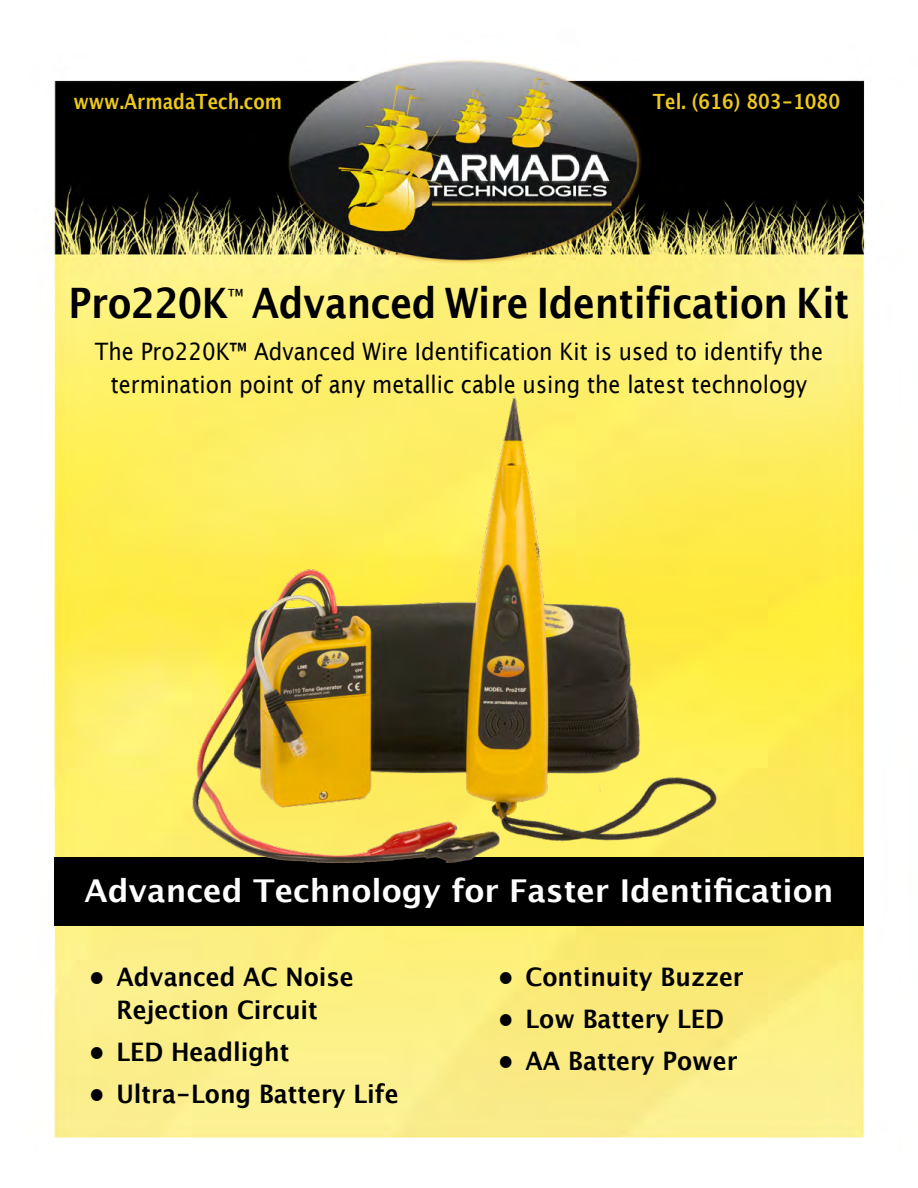
<style>
.page{position:relative;width:918px;height:1188px;background:#fff}
.page>*{position:absolute;margin:0;border:0;box-sizing:border-box;transform-origin:0 0}
.t1{font:600 42px "Lucida Sans";letter-spacing:-.01em;color:#000;scale:.89 1}
.t2{font:700 31.5px "Lucida Grande";color:#fff}
.t3{font:700 25.5px/33px "Lucida Grande";color:#000;text-align:center;scale:.93 1}
.t4{font:24px/33px "Lucida Sans";color:#000;text-align:center;scale:.9 1}
.t5{font:700 21px "Lucida Grande";color:#ecc91b;scale:.85 1}
</style>
<div class="page">
<img style="left:53px;top:59px;width:813px;height:1080px">
<div style="left:54px;top:857px;width:810px;height:69px;background:#000"></div>
<img style="left:131px;top:351px;width:670px;height:512px">
<p class="t5" style="left:74px;top:85px;width:247px">www.ArmadaTech.com</p>
<p class="t5" style="left:653px;top:85px;width:222px">Tel. (616) 803-1080</p>
<h1 class="t1" style="left:69px;top:279px;width:879px">Pro220K<sup>™</sup> Advanced Wire Identification Kit</h1>
<p class="t4" style="left:95px;top:334px;width:811px">The Pro220K™ Advanced Wire Identification Kit is used to identify the termination point of any metallic cable using the latest technology</p>
<h2 class="t2" style="left:85px;top:865px;width:751px">Advanced Technology for Faster Identification</h2>
<p class="t3" style="left:89px;top:960px;width:286px">• Advanced AC Noise<br>Rejection Circuit</p>
<p class="t3" style="left:89px;top:1035px;width:217px">• LED Headlight</p>
<p class="t3" style="left:89px;top:1077px;width:334px">• Ultra-Long Battery Life</p>
<p class="t3" style="left:498px;top:960px;width:265px">• Continuity Buzzer</p>
<p class="t3" style="left:498px;top:1002px;width:244px">• Low Battery LED</p>
<p class="t3" style="left:498px;top:1044px;width:259px">• AA Battery Power</p>
</div>
